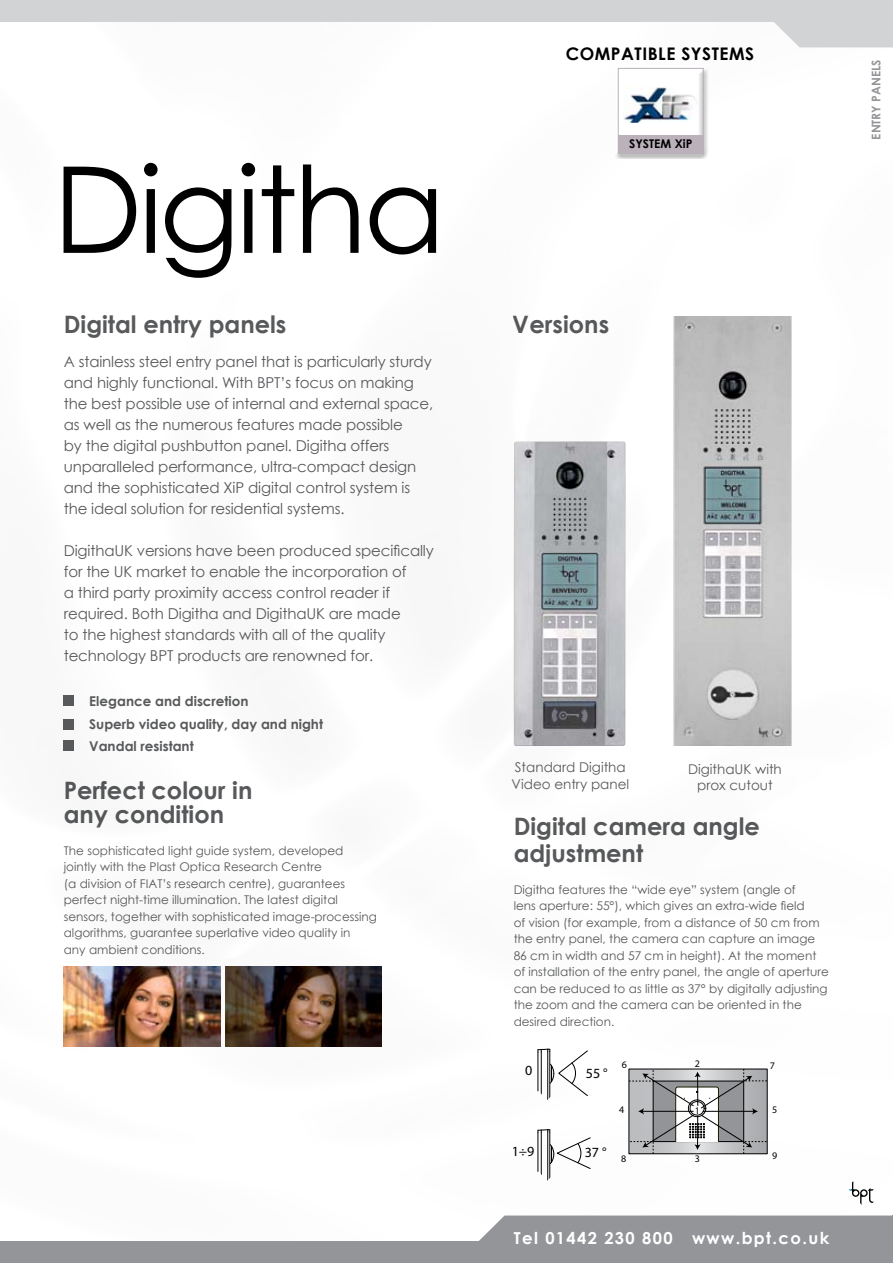
<style>
.page{position:relative;width:893px;height:1263px;background:#fff}
.page>*{position:absolute;margin:0;border:0;box-sizing:border-box;transform-origin:0 0}
._02_sottotitolo{font:120px "Century Gothic";letter-spacing:-.03em;color:#000}
.t1{font:700 24px/24px "Century Gothic";color:#58595b}
.t2{font:700 17.4px "Century Gothic";letter-spacing:.03em;color:#000}
.t3{font:700 16.5px "Century Gothic";letter-spacing:.085em;color:#fff}
.t4{font:15px/21px "Century Gothic";letter-spacing:-.01em;color:#58595b}
.t5{font:14.1px "Myriad Pro";color:#000}
.t6{font:700 13.5px "Century Gothic";color:#58595b}
.t7{font:13.5px/16.5px "Century Gothic";color:#58595b}
.t8{font:12px/16.5px "Century Gothic";color:#58595b}
.t9{font:700 12px "Century Gothic";color:#939598}
.t10{font:700 12px "Century Gothic";color:#000}
.t11{font:10.05px "Myriad Pro";color:#000}
</style>
<div class="page">
<svg style="left:461px;top:1215px;width:431px;height:27px;background:#9c9ea0"></svg>
<div style="left:0;top:1242px;width:893px;height:21px;background:#939598"></div>
<svg style="left:756px;top:21px;width:137px;height:26px"></svg>
<hr style="left:892px;top:1215px;width:1px;height:31px;background:#939598">
<svg style="left:848px;top:1181px;width:26px;height:24px"></svg>
<div style="left:0;top:0;width:893px;height:21px;background:#d1d3d4"></div>
<div style="left:64px;top:695px;width:10px;height:11px;background:#58595b"></div>
<div style="left:64px;top:719px;width:10px;height:10px;background:#58595b"></div>
<div style="left:64px;top:740px;width:10px;height:11px;background:#58595b"></div>
<img style="left:64px;top:967px;width:156px;height:79px">
<img style="left:225px;top:967px;width:157px;height:79px">
<div style="left:614px;top:65px;width:95px;height:94px;background:#000;opacity:.25"></div>
<div style="left:618px;top:135px;width:85px;height:18px;background:#bab1ba"></div>
<div style="left:618px;top:68px;width:86px;height:86px;border:1px solid #bab1ba"></div>
<img style="left:623px;top:86px;width:74px;height:37px">
<hr style="left:538px;top:1052px;width:1px;height:48px;background:#000">
<hr style="left:541px;top:1052px;width:1px;height:48px;background:#000">
<hr style="left:547px;top:1051px;width:1px;height:49px;background:#000">
<hr style="left:549px;top:1051px;width:1px;height:49px;background:#000">
<hr style="left:538px;top:1132px;width:1px;height:49px;background:#000">
<hr style="left:541px;top:1132px;width:1px;height:49px;background:#000">
<hr style="left:547px;top:1132px;width:1px;height:49px;background:#000">
<hr style="left:549px;top:1132px;width:1px;height:49px;background:#000">
<svg style="left:538px;top:1049px;width:50px;height:47px"></svg>
<svg style="left:538px;top:1129px;width:53px;height:40px"></svg>
<svg style="left:628px;top:1068px;width:140px;height:86px;background:#a5a7a8"></svg>
<img style="left:673px;top:316px;width:119px;height:430px">
<img style="left:514px;top:441px;width:112px;height:305px">
<p class="_02_sottotitolo" style="left:53px;top:126px;width:394px">Digitha</p>
<p class="t1" style="left:64px;top:311px;width:224px">Digital entry panels</p>
<p class="t4" style="left:64px;top:351px;width:369px">A stainless steel entry panel that is particularly sturdy and highly functional. With BPT’s focus on making</p>
<p class="t4" style="left:64px;top:393px;width:371px">the best possible use of internal and external space, as well as the numerous features made possible<br>by the digital pushbutton panel. Digitha offers unparalleled performance, ultra-compact design and the sophisticated XiP digital control system is the ideal solution for residential systems.</p>
<p class="t4" style="left:64px;top:540px;width:372px">DigithaUK versions have been produced specifically for the UK market to enable the incorporation of</p>
<p class="t4" style="left:64px;top:582px;width:338px">a third party proximity access control reader if required. Both Digitha and DigithaUK are made</p>
<p class="t4" style="left:64px;top:624px;width:323px">to the highest standards with all of the quality technology BPT products are renowned for.</p>
<p class="t6" style="left:89px;top:691px;width:161px">Elegance and discretion</p>
<p class="t6" style="left:89px;top:713px;width:235px">Superb video quality, day and night</p>
<p class="t6" style="left:89px;top:736px;width:106px">Vandal resistant</p>
<h2 class="t1" style="left:64px;top:777px;width:190px">Perfect colour in any condition</h2>
<p class="t8" style="left:64px;top:842px;width:315px">The sophisticated light guide system, developed jointly with the Plast Optica Research Centre<br>(a division of FIAT’s research centre), guarantees perfect night-time illumination. The latest digital sensors, together with sophisticated image-processing algorithms, guarantee superlative video quality in<br>any ambient conditions.</p>
<p class="t2" style="left:566px;top:41px;width:190px">COMPATIBLE SYSTEMS</p>
<p class="t10" style="left:629px;top:135px;width:65px">SYSTEM XiP</p>
<h2 class="t1" style="left:513px;top:311px;width:98px">Versions</h2>
<p class="t9" style="left:867px;top:140px;width:82px;rotate:-90deg">ENTRY PANELS</p>
<p class="t7" style="left:512px;top:759px;width:119px">Standard Digitha<br>Video entry panel</p>
<p class="t7" style="left:688px;top:760px;width:95px;text-align:center">DigithaUK with prox cutout</p>
<h2 class="t1" style="left:514px;top:812px;width:248px;line-height:27px">Digital camera angle adjustment</h2>
<p class="t8" style="left:514px;top:881px;width:317px">Digitha features the “wide eye” system (angle of<br>lens aperture: 55°), which gives an extra-wide field<br>of vision (for example, from a distance of 50 cm from the entry panel, the camera can capture an image 86 cm in width and 57 cm in height). At the moment of installation of the entry panel, the angle of aperture can be reduced to as little as 37° by digitally adjusting the zoom and the camera can be oriented in the desired direction.</p>
<p class="t5" style="left:525px;top:1061px;width:9px">0</p>
<p class="t5" style="left:586px;top:1064px;width:23px">55 °</p>
<p class="t11" style="left:622px;top:1058px;width:7px">6</p>
<p class="t11" style="left:619px;top:1103px;width:7px">4</p>
<p class="t11" style="left:695px;top:1058px;width:7px">2</p>
<p class="t11" style="left:695px;top:1104px;width:7px">1</p>
<p class="t11" style="left:770px;top:1059px;width:7px">7</p>
<p class="t11" style="left:772px;top:1103px;width:7px">5</p>
<p class="t5" style="left:512px;top:1143px;width:24px">1÷9</p>
<p class="t5" style="left:585px;top:1144px;width:23px">37 °</p>
<p class="t11" style="left:621px;top:1152px;width:7px">8</p>
<p class="t11" style="left:695px;top:1152px;width:7px">3</p>
<p class="t11" style="left:772px;top:1150px;width:7px">9</p>
<h3 class="t3" style="left:514px;top:1226px;width:317px">Tel 01442 230 800 www.bpt.co.uk</h3>
</div>
